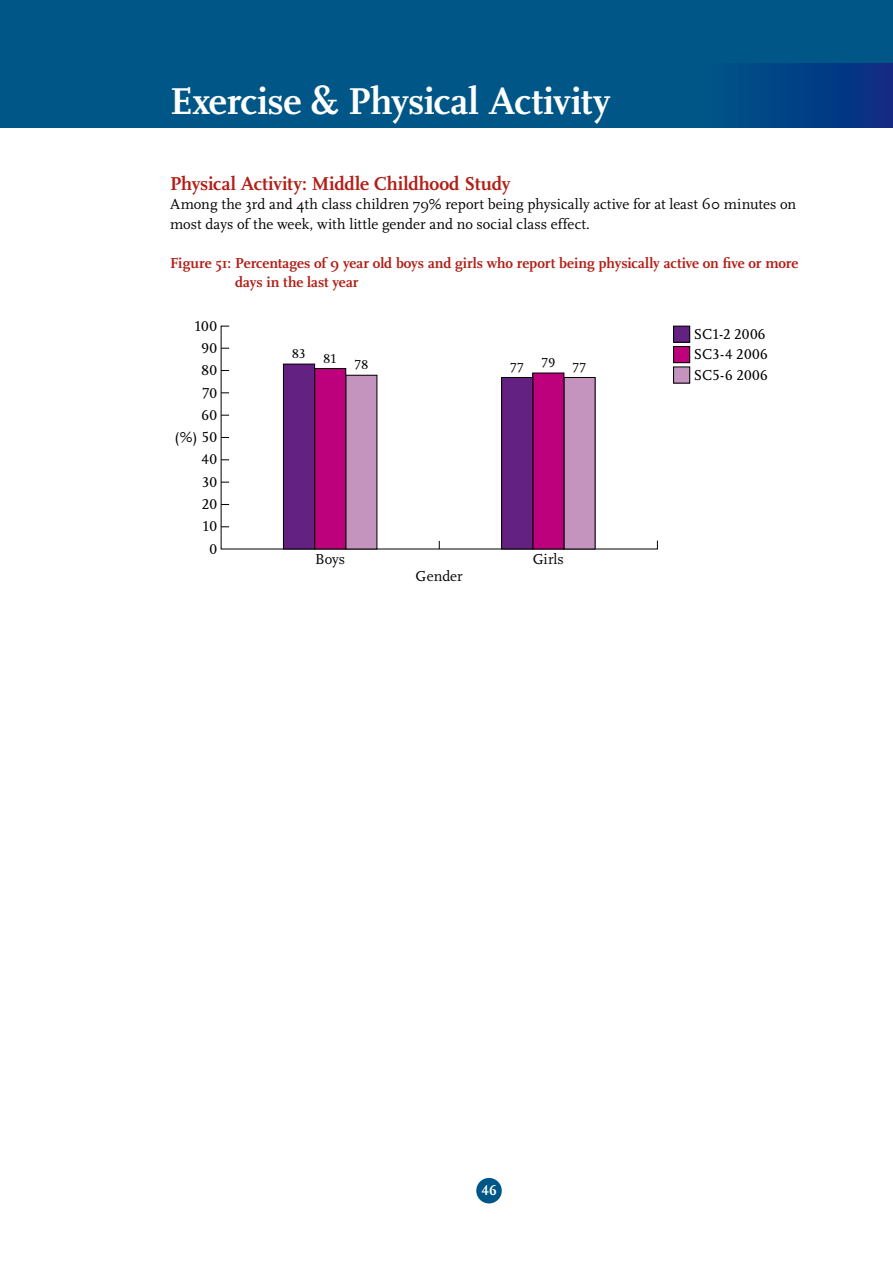
<style>
.page{position:relative;width:893px;height:1263px;background:#fff}
.page>*{position:absolute;margin:0;border:0;box-sizing:border-box;transform-origin:0 0}
.t1{font:700 39px "Scala";letter-spacing:-.01em;color:#fff}
.t2{font:700 19.5px "Scala";letter-spacing:-.01em;color:#b11f17}
.t3{font:15px/19.5px "Scala";letter-spacing:.005em;color:#000}
.t4{font:700 15px/19.5px "Scala";letter-spacing:-.005em;color:#b11f17}
.t5{font:15px/22.4px "Scala Caps";letter-spacing:.015em;color:#000;text-align:justify}
.t6{font:700 15px "Scala Figures";color:#fff}
.t7{font:13.5px "Scala Caps";color:#000}
</style>
<div class="page">
<svg style="left:220px;top:325px;width:438px;height:225px"></svg>
<div style="left:346px;top:375px;width:31px;height:174px;background:#c493be"></div>
<div style="left:674px;top:326px;width:16px;height:16px;background:#632181"></div>
<div style="left:673px;top:326px;width:17px;height:17px;border:1px solid #000"></div>
<div style="left:674px;top:346px;width:16px;height:17px;background:#bd007b"></div>
<div style="left:673px;top:346px;width:17px;height:17px;border:1px solid #000"></div>
<div style="left:674px;top:367px;width:16px;height:16px;background:#c493be"></div>
<div style="left:673px;top:367px;width:17px;height:16px;border:1px solid #000"></div>
<div style="left:315px;top:369px;width:31px;height:180px;background:#bd007b"></div>
<div style="left:314px;top:368px;width:32px;height:181px;border:1px solid #000"></div>
<div style="left:283px;top:364px;width:32px;height:185px;background:#632181"></div>
<div style="left:283px;top:364px;width:32px;height:185px;border:1px solid #000"></div>
<div style="left:564px;top:377px;width:31px;height:172px;background:#c493be"></div>
<div style="left:564px;top:377px;width:31px;height:172px;border:1px solid #000"></div>
<div style="left:533px;top:373px;width:31px;height:176px;background:#bd007b"></div>
<div style="left:502px;top:377px;width:31px;height:172px;background:#632181"></div>
<div style="left:501px;top:377px;width:32px;height:172px;border:1px solid #000"></div>
<div style="left:476px;top:1178px;width:26px;height:25px;background:#005787;border-radius:50%"></div>
<div style="left:0;top:0;width:893px;height:128px;background:#005787"></div>
<div style="left:697px;top:64px;width:196px;height:64px;background:linear-gradient(to right,#005888,#0a2b84)"></div>
<h1 class="t1" style="left:170px;top:79px;width:442px">Exercise &amp; Physical Activity</h1>
<h2 class="t2" style="left:170px;top:172px;width:342px">Physical Activity: Middle Childhood Study</h2>
<p class="t3" style="left:170px;top:195px;width:628px">Among the 3rd and 4th class children 79% report being physically active for at least 60 minutes on most days of the week, with little gender and no social class effect.</p>
<p class="t4" style="left:235px;top:253px;width:565px;text-indent:-65px">Figure 51: Percentages of 9 year old boys and girls who report being physically active on five or more days in the last year</p>
<p class="t5" style="left:194px;top:315px;width:24px">100</p>
<p class="t5" style="left:694px;top:324px;width:75px;line-height:20.4px;text-align:left">SC1-2 2006<br>SC3-4 2006<br>SC5-6 2006</p>
<p class="t5" style="left:201px;top:337px;width:17px">90<br>80<br>70<br>60</p>
<p class="t5" style="left:201px;top:449px;width:17px">40<br>30<br>20<br>10</p>
<p class="t7" style="left:292px;top:347px;width:15px">83</p>
<p class="t7" style="left:323px;top:351px;width:15px">81</p>
<p class="t7" style="left:355px;top:357px;width:15px">78</p>
<p class="t7" style="left:510px;top:360px;width:15px">77</p>
<p class="t7" style="left:542px;top:356px;width:15px">79</p>
<p class="t7" style="left:573px;top:360px;width:15px">77</p>
<p class="t5" style="left:174px;top:426px;width:44px">(%) 50</p>
<p class="t5" style="left:209px;top:538px;width:9px">0</p>
<p class="t3" style="left:315px;top:550px;width:32px">Boys</p>
<p class="t3" style="left:533px;top:550px;width:33px">Girls</p>
<p class="t3" style="left:416px;top:567px;width:49px">Gender</p>
<p class="t6" style="left:481px;top:1181px;width:16px">46</p>
</div>
